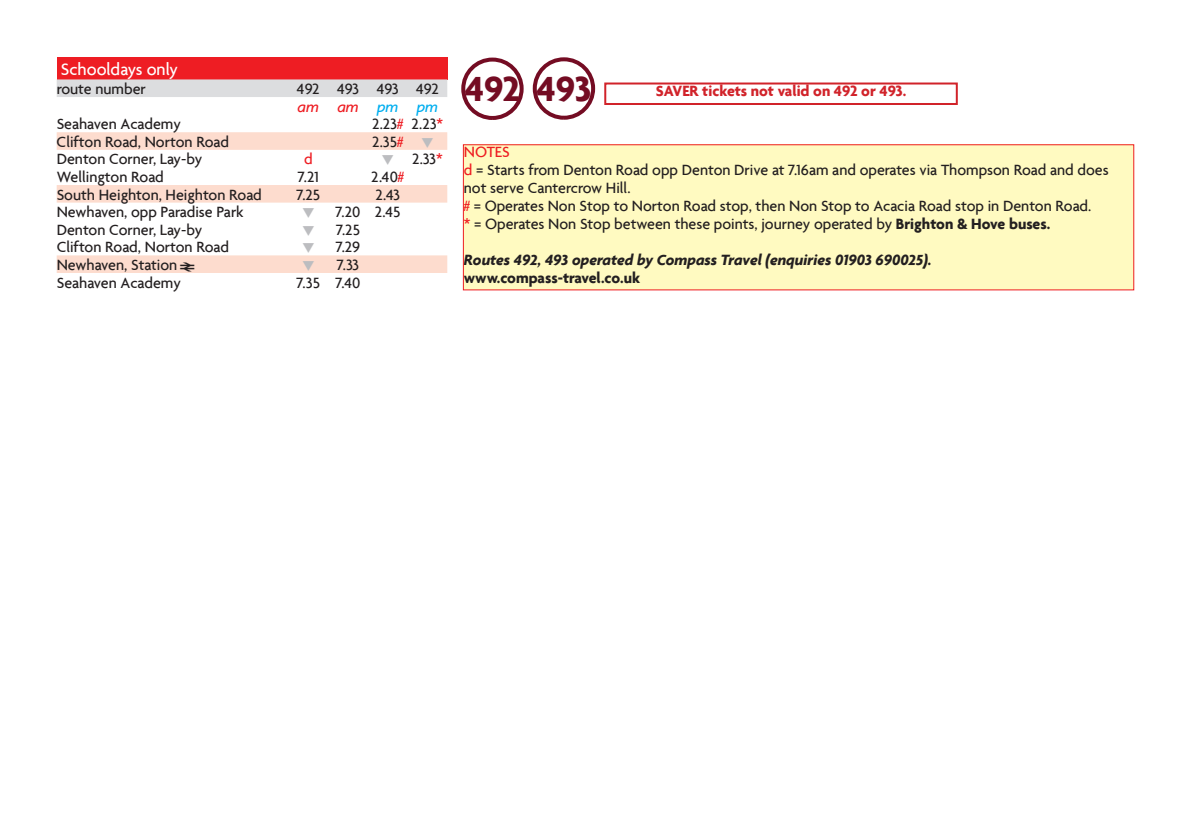
<style>
.page{position:relative;width:1191px;height:840px;background:#fff}
.page>*{position:absolute;margin:0;border:0;box-sizing:border-box;transform-origin:0 0}
.t1{font:700 37.6px "Agenda";letter-spacing:-.015em;color:#740c23}
.t2{font:500 18px "Agenda";color:#fff}
.t3{font:500 16px/18px "Agenda";color:#231f20}
.t4{font:italic 700 16px "Agenda";color:#231f20}
.t5{font:700 16px "Agenda";color:#d1232a}
.t6{font:700 16px "Agenda";color:#231f20}
.t7{font:500 16px "Agenda";color:#ee1d23}
.s1{font-style:italic;color:#ee1d23}
.s2{font-style:italic;color:#00aeef}
.s3{color:#ee1d23}
.s4{color:#bcbdc0}
.s5{font-family:"British Rail Dark Normal";font-weight:400;font-size:12px}
.s6{font-weight:700}
</style>
<div class="page">
<div style="left:57px;top:57px;width:390px;height:22px;background:#ee1d23"></div>
<div style="left:57px;top:79px;width:390px;height:18px;background:#dcdddf"></div>
<svg style="left:57px;top:132px;width:390px;height:141px"></svg>
<div style="left:461px;top:58px;width:62px;height:62px;border:4px solid #740c23;border-radius:50%"></div>
<div style="left:604px;top:82px;width:353px;height:23px;border:2px solid #d1232a"></div>
<div style="left:463px;top:145px;width:670px;height:145px;background:#fffac1"></div>
<div style="left:463px;top:144px;width:671px;height:146px;border:1px solid #ee1d23"></div>
<div style="left:533px;top:57px;width:62px;height:63px;border:4px solid #740c23;border-radius:50%"></div>
<p class="t2" style="left:61px;top:58px;width:119px">Schooldays only</p>
<p class="t3" style="left:57px;top:79px;width:91px">route number</p>
<p class="t3" style="left:297px;top:79px;width:143px">492 493 493 492 <span class="s1">am am</span> <span class="s2">pm pm</span></p>
<p class="t3" style="left:57px;top:114px;width:126px">Seahaven Academy</p>
<p class="t3" style="left:372px;top:114px;width:73px">2.23<span class="s3">#</span> 2.23<span class="s3">*</span></p>
<p class="t3" style="left:57px;top:132px;width:174px">Clifton Road, Norton Road</p>
<p class="t3" style="left:372px;top:132px;width:63px">2.35<span class="s3">#</span> <span class="s4">▼</span></p>
<p class="t3" style="left:57px;top:150px;width:147px">Denton Corner, Lay-by</p>
<p class="t7" style="left:304px;top:149px;width:10px">d</p>
<p class="t3" style="left:382px;top:150px;width:63px"><span class="s4">▼</span> 2.33<span class="s3">*</span></p>
<p class="t3" style="left:57px;top:167px;width:109px">Wellington Road</p>
<p class="t3" style="left:298px;top:167px;width:22px">7.21</p>
<p class="t3" style="left:371px;top:167px;width:34px">2.40<span class="s3">#</span></p>
<p class="t3" style="left:57px;top:185px;width:207px">South Heighton, Heighton Road</p>
<p class="t3" style="left:296px;top:185px;width:25px">7.25</p>
<p class="t3" style="left:375px;top:185px;width:26px">2.43</p>
<p class="t3" style="left:57px;top:202px;width:188px">Newhaven, opp Paradise Park</p>
<p class="t3" style="left:302px;top:202px;width:100px"><span class="s4">▼</span> 7.20 2.45</p>
<p class="t3" style="left:57px;top:220px;width:147px">Denton Corner, Lay-by</p>
<p class="t3" style="left:302px;top:220px;width:59px"><span class="s4">▼</span> 7.25</p>
<p class="t3" style="left:57px;top:237px;width:174px">Clifton Road, Norton Road</p>
<p class="t3" style="left:302px;top:237px;width:59px"><span class="s4">▼</span> 7.29</p>
<p class="t3" style="left:57px;top:255px;width:142px">Newhaven, Station<span class="s5">=</span></p>
<p class="t3" style="left:302px;top:255px;width:58px"><span class="s4">▼</span> 7.33</p>
<p class="t3" style="left:57px;top:273px;width:126px">Seahaven Academy</p>
<p class="t3" style="left:297px;top:273px;width:65px">7.35 7.40</p>
<h1 class="t1" style="left:465px;top:66px;width:128px">492 493</h1>
<p class="t5" style="left:655px;top:81px;width:252px">SAVER tickets not valid on 492 or 493.</p>
<p class="t3" style="left:464px;top:142px;width:646px"><span class="s3">NOTES<br>d</span> = Starts from Denton Road opp Denton Drive at 7.16am and operates via Thompson Road and does not serve Cantercrow Hill.<br><span class="s3">#</span> = Operates Non Stop to Norton Road stop, then Non Stop to Acacia Road stop in Denton Road.<br><span class="s3">*</span> = Operates Non Stop between these points, journey operated by <span class="s6">Brighton &amp; Hove buses.</span></p>
<p class="t4" style="left:464px;top:250px;width:469px">Routes 492, 493 operated by Compass Travel (enquiries 01903 690025).</p>
<p class="t6" style="left:464px;top:268px;width:178px">www.compass-travel.co.uk</p>
</div>
